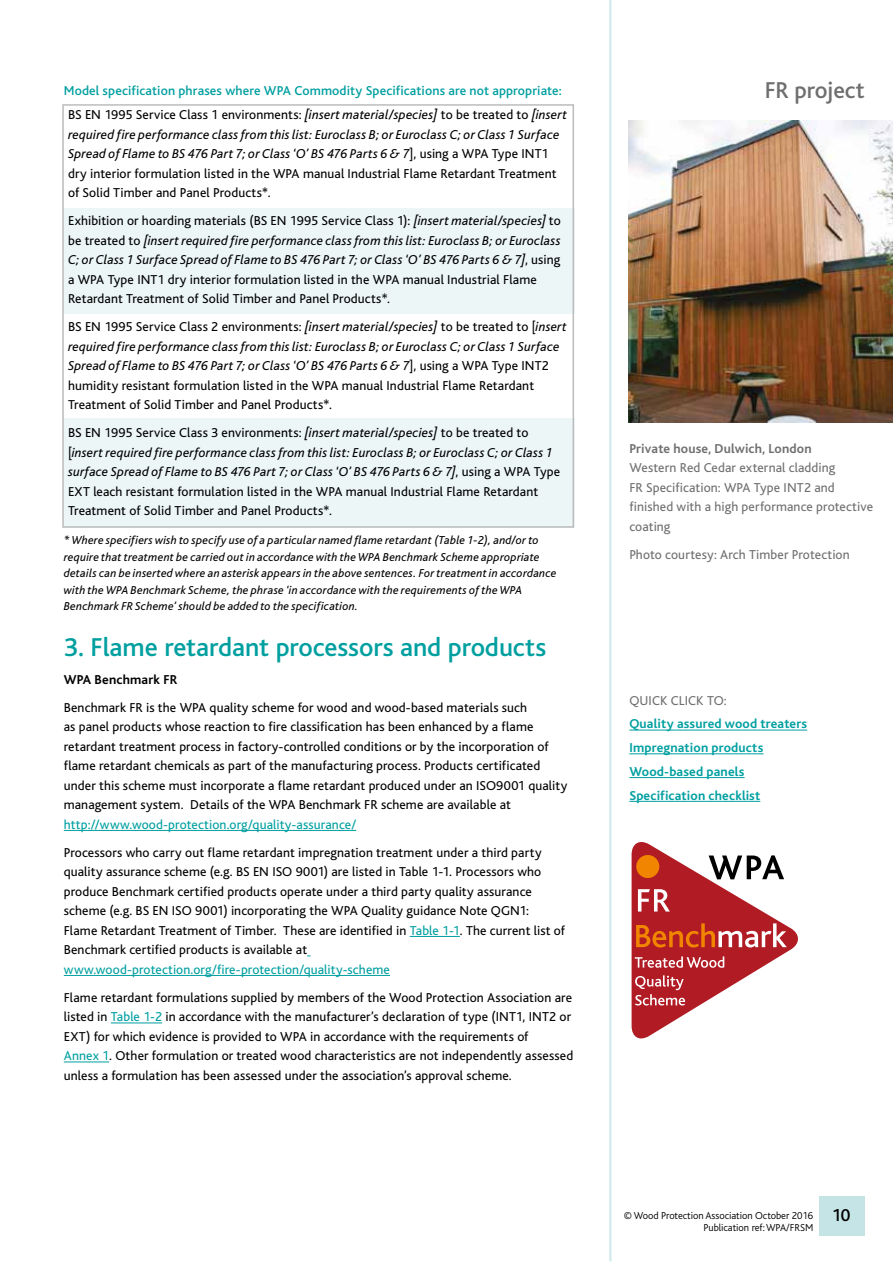
<style>
.page{position:relative;width:893px;height:1263px;background:#fff}
.page>*{position:absolute;margin:0;border:0;box-sizing:border-box;transform-origin:0 0}
.t1{font:500 27px "Bliss";color:#009fa0}
.t2{font:500 24px "Bliss";letter-spacing:-.01em;color:#706f6f}
.t3{font:500 18px "Bliss";color:#000}
.t4{font:13.5px/19.5px "Bliss";letter-spacing:.01em;color:#000}
.t5{font:italic 13.5px/19.5px "Bliss";letter-spacing:.01em;color:#000}
.t6{font:13.5px/19.5px "Bliss";letter-spacing:.01em;color:#706f6f}
.t7{font:500 13.5px/23.7px "Bliss";letter-spacing:.01em;color:#009fa0;text-align:center}
.t8{font:13.5px "Bliss";letter-spacing:.01em;color:#009fa0}
.t9{font:700 13.5px/23.7px "Bliss";letter-spacing:.01em;color:#009fa0}
.t10{font:700 13.5px "Bliss";letter-spacing:.01em;color:#706f6f}
.t11{font:700 13.5px "Bliss";letter-spacing:.015em;color:#000}
.t12{font:italic 12px/16.5px "Bliss";letter-spacing:.015em;color:#000}
.t13{font:300 10.5px/12.6px "Bliss";letter-spacing:-.005em;color:#000;text-align:right}
.s1{font-weight:400;color:#000}
.s2{font-weight:400;font-style:italic;color:#000}
.s3{font-style:normal}
.s4{font-style:italic}
.s5{color:#009fa0}
</style>
<div class="page">
<div style="left:819px;top:1196px;width:46px;height:40px;background:#c5e4e5"></div>
<div style="left:63px;top:418px;width:511px;height:110px;background:#ecf6f7"></div>
<div style="left:64px;top:208px;width:511px;height:105px;background:#ecf6f7"></div>
<hr style="left:64px;top:830px;width:292px;height:1px;background:#009fa0">
<hr style="left:410px;top:936px;width:50px;height:1px;background:#009fa0">
<hr style="left:64px;top:975px;width:326px;height:1px;background:#009fa0">
<hr style="left:111px;top:1023px;width:51px;height:1px;background:#009fa0">
<hr style="left:64px;top:1062px;width:45px;height:1px;background:#009fa0">
<hr style="left:629px;top:730px;width:178px;height:1px;background:#009fa0">
<hr style="left:629px;top:753px;width:134px;height:1px;background:#009fa0">
<hr style="left:629px;top:777px;width:116px;height:1px;background:#009fa0">
<hr style="left:629px;top:801px;width:131px;height:1px;background:#009fa0">
<img style="left:628px;top:121px;width:265px;height:301px">
<hr style="left:609px;top:0;width:2px;height:1261px;background:#d2eaeb">
<div style="left:62px;top:104px;width:512px;height:424px;border:2px solid #bcbcbc"></div>
<svg style="left:632px;top:842px;width:166px;height:196px"></svg>
<p class="t7" style="left:64px;top:79px;width:505px">Model specification phrases where WPA Commodity Specifications are not appropriate:<br><span class="s1">BS EN 1995 Service Class 1 environments:</span> <span class="s2">[insert material/species]</span> <span class="s1">to be treated to</span> <span class="s2">[insert</span></p>
<p class="t5" style="left:68px;top:125px;width:493px">required fire performance class from this list: Euroclass B; or Euroclass C; or Class 1 Surface Spread of Flame to BS 476 Part 7; or Class ‘O’ BS 476 Parts 6 &amp; 7<span class="s3">], using a WPA Type INT1 dry interior formulation listed in the WPA manual Industrial Flame Retardant Treatment of Solid Timber and Panel Products*.</span></p>
<p class="t4" style="left:68px;top:211px;width:494px">Exhibition or hoarding materials (BS EN 1995 Service Class 1): <span class="s4">[insert material/species]</span> to be treated to <span class="s4">[insert required fire performance class from this list: Euroclass B; or Euroclass C; or Class 1 Surface Spread of Flame to BS 476 Part 7; or Class ‘O’ BS 476 Parts 6 &amp; 7]</span>, using a WPA Type INT1 dry interior formulation listed in the WPA manual Industrial Flame Retardant Treatment of Solid Timber and Panel Products*.</p>
<p class="t4" style="left:68px;top:317px;width:500px">BS EN 1995 Service Class 2 environments: <span class="s4">[insert material/species]</span> to be treated to [<span class="s4">insert required fire performance class from this list: Euroclass B; or Euroclass C; or Class 1 Surface Spread of Flame to BS 476 Part 7; or Class ‘O’ BS 476 Parts 6 &amp; 7</span>], using a WPA Type INT2 humidity resistant formulation listed in the WPA manual Industrial Flame Retardant Treatment of Solid Timber and Panel Products*.</p>
<p class="t4" style="left:68px;top:423px;width:494px">BS EN 1995 Service Class 3 environments: <span class="s4">[insert material/species]</span> to be treated to [<span class="s4">insert required fire performance class from this list: Euroclass B; or Euroclass C; or Class 1 surface Spread of Flame to BS 476 Part 7; or Class ‘O’ BS 476 Parts 6 &amp; 7]</span>, using a WPA Type EXT leach resistant formulation listed in the WPA manual Industrial Flame Retardant Treatment of Solid Timber and Panel Products*.</p>
<p class="t12" style="left:64px;top:532px;width:494px">* Where specifiers wish to specify use of a particular named flame retardant (Table 1-2), and/or to require that treatment be carried out in accordance with the WPA Benchmark Scheme appropriate details can be inserted where an asterisk appears in the above sentences. For treatment in accordance with the WPA Benchmark Scheme, the phrase ‘in accordance with the requirements of the WPA Benchmark FR Scheme’ should be added to the specification.</p>
<h1 class="t1" style="left:64px;top:633px;width:484px">3. Flame retardant processors and products</h1>
<p class="t11" style="left:64px;top:672px;width:115px">WPA Benchmark FR</p>
<p class="t4" style="left:64px;top:698px;width:505px">Benchmark FR is the WPA quality scheme for wood and wood-based materials such<br>as panel products whose reaction to fire classification has been enhanced by a flame retardant treatment process in factory-controlled conditions or by the incorporation of flame retardant chemicals as part of the manufacturing process. Products certificated under this scheme must incorporate a flame retardant produced under an ISO9001 quality management system. Details of the WPA Benchmark FR scheme are available at</p>
<p class="t8" style="left:64px;top:817px;width:294px">http://www.wood-protection.org/quality-assurance/</p>
<p class="t4" style="left:64px;top:843px;width:503px">Processors who carry out flame retardant impregnation treatment under a third party quality assurance scheme (e.g. BS EN ISO 9001) are listed in Table 1-1. Processors who produce Benchmark certified products operate under a third party quality assurance scheme (e.g. BS EN ISO 9001) incorporating the WPA Quality guidance Note QGN1:<br>Flame Retardant Treatment of Timber. These are identified in <span class="s5">Table 1-1</span>. The current list of Benchmark certified products is available at</p>
<p class="t8" style="left:64px;top:962px;width:328px">www.wood-protection.org/fire-protection/quality-scheme</p>
<p class="t4" style="left:64px;top:988px;width:511px">Flame retardant formulations supplied by members of the Wood Protection Association are listed in <span class="s5">Table 1-2</span> in accordance with the manufacturer’s declaration of type (INT1, INT2 or EXT) for which evidence is provided to WPA in accordance with the requirements of<br><span class="s5">Annex 1</span>. Other formulation or treated wood characteristics are not independently assessed unless a formulation has been assessed under the association’s approval scheme.</p>
<h2 class="t2" style="left:765px;top:78px;width:101px">FR project</h2>
<p class="t10" style="left:629px;top:441px;width:184px">Private house, Dulwich, London</p>
<p class="t6" style="left:629px;top:458px;width:245px">Western Red Cedar external cladding<br>FR Specification: WPA Type INT2 and finished with a high performance protective coating</p>
<p class="t6" style="left:629px;top:545px;width:222px">Photo courtesy: Arch Timber Protection</p>
<p class="t6" style="left:629px;top:691px;width:99px">QUICK CLICK TO:</p>
<p class="t9" style="left:629px;top:712px;width:179px">Quality assured wood treaters<br>Impregnation products<br>Wood-based panels<br>Specification checklist</p>
<p class="t13" style="left:624px;top:1209px;width:191px">© Wood Protection Association October 2016<br>Publication ref: WPA/FRSM</p>
<h3 class="t3" style="left:832px;top:1206px;width:20px">10</h3>
</div>
